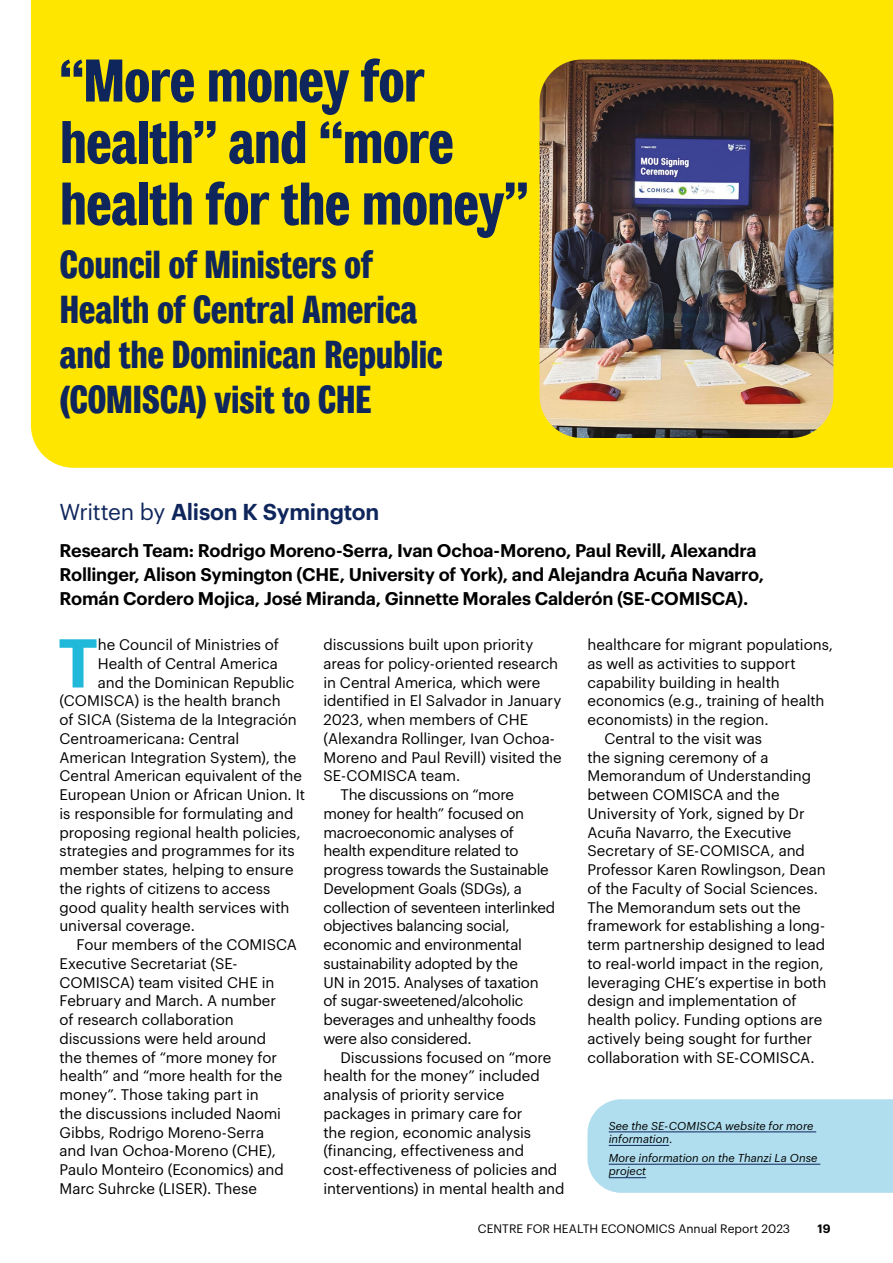
<style>
.page{position:relative;width:893px;height:1263px;background:#fff}
.page>*{position:absolute;margin:0;border:0;box-sizing:border-box;transform-origin:0 0}
.body_drop_cap{font:600 67.5px "Graphik";color:#21b9da}
.H1_feature_head{font:600 condensed 60px/61.5px "York Grot";letter-spacing:-.02em;color:#0f265c}
.H2_blue{font:600 condensed 39px/45px "York Grot";letter-spacing:-.02em;color:#0f265c}
.H3_blue__author__large_intro{font:600 22.5px "Graphik";letter-spacing:-.01em;color:#0f265c}
.intro{font:600 18px/24px "Graphik";letter-spacing:-.01em;color:#000}
.body{font:15px/18.8px "Graphik";letter-spacing:-.005em;color:#000}
.body_drop_cap-2{font:15px "Graphik";letter-spacing:-.005em;color:#000}
.t1{font:12px "Graphik";letter-spacing:.005em;color:#000}
.t2{font:600 12px "Graphik";color:#000}
.small_text{font:italic 11.25px/13.5px "Graphik";letter-spacing:.005em;color:#000}
.s1{font-weight:400}
.s2{font-style:normal}
</style>
<div class="page">
<div style="left:587px;top:1099px;width:306px;height:94px;background:#b0deee"></div>
<hr style="left:609px;top:1131px;width:207px;height:1px;background:#0f265c">
<hr style="left:609px;top:1145px;width:60px;height:1px;background:#0f265c">
<hr style="left:609px;top:1164px;width:211px;height:1px;background:#0f265c">
<hr style="left:609px;top:1177px;width:37px;height:1px;background:#0f265c">
<div style="left:31px;top:0;width:862px;height:468px;background:#ffe600"></div>
<img style="left:539px;top:60px;width:294px;height:378px">
<h1 class="H1_feature_head" style="left:60px;top:53px;width:471px">“More money for health” and “more health for the money”</h1>
<h2 class="H2_blue" style="left:60px;top:244px;width:385px">Council of Ministers of<br>Health of Central America and the Dominican Republic (COMISCA) visit to CHE</h2>
<h2 class="H3_blue__author__large_intro" style="left:60px;top:495px;width:321px"><span class="s1">Written by</span> Alison K Symington</h2>
<p class="intro" style="left:60px;top:537px;width:706px">Research Team: Rodrigo Moreno-Serra, Ivan Ochoa-Moreno, Paul Revill, Alexandra<br>Rollinger, Alison Symington (CHE, University of York), and Alejandra Acuña Navarro,<br>Román Cordero Mojica, José Miranda, Ginnette Morales Calderón (SE-COMISCA).</p>
<p class="body_drop_cap" style="left:58px;top:611px;width:42px">T</p>
<p class="body_drop_cap-2" style="left:98px;top:633px;width:183px">he Council of Ministries of</p>
<p class="body" style="left:587px;top:634px;width:247px">healthcare for migrant populations, as well as activities to support capability building in health economics (e.g., training of health economists) in the region.</p>
<p class="body" style="left:587px;top:728px;width:240px;text-indent:17px">Central to the visit was<br>the signing ceremony of a<br>Memorandum of Understanding between COMISCA and the<br>University of York, signed by Dr<br>Acuña Navarro, the Executive<br>Secretary of SE-COMISCA, and<br>Professor Karen Rowlingson, Dean of the Faculty of Social Sciences.<br>The Memorandum sets out the framework for establishing a long&shy;term partnership designed to lead to real-world impact in the region, leveraging CHE’s expertise in both design and implementation of health policy. Funding options are actively being sought for further collaboration with SE-COMISCA.</p>
<p class="body" style="left:323px;top:634px;width:240px">discussions built upon priority areas for policy-oriented research in Central America, which were identified in El Salvador in January<br>2023, when members of CHE (Alexandra Rollinger, Ivan Ochoa-<br>Moreno and Paul Revill) visited the<br>SE-COMISCA team.</p>
<p class="body" style="left:323px;top:784px;width:233px;text-indent:17px">The discussions on “more money for health” focused on macroeconomic analyses of health expenditure related to progress towards the Sustainable<br>Development Goals (SDGs), a collection of seventeen interlinked objectives balancing social, economic and environmental sustainability adopted by the<br>UN in 2015. Analyses of taxation of sugar-sweetened/alcoholic beverages and unhealthy foods were also considered.</p>
<p class="body" style="left:323px;top:1046px;width:243px;text-indent:17px">Discussions focused on “more health for the money” included analysis of priority service packages in primary care for<br>the region, economic analysis (financing, effectiveness and cost-effectiveness of policies and interventions) in mental health and</p>
<p class="body_drop_cap-2" style="left:98px;top:652px;width:181px">Health of Central America</p>
<p class="body_drop_cap-2" style="left:98px;top:671px;width:198px">and the Dominican Republic</p>
<p class="body_drop_cap-2" style="left:60px;top:689px;width:223px">(COMISCA) is the health branch</p>
<p class="body_drop_cap-2" style="left:60px;top:708px;width:239px">of SICA (Sistema de la Integración</p>
<p class="body_drop_cap-2" style="left:60px;top:727px;width:181px">Centroamericana: Central</p>
<p class="body_drop_cap-2" style="left:60px;top:746px;width:238px">American Integration System), the</p>
<p class="body_drop_cap-2" style="left:60px;top:764px;width:244px">Central American equivalent of the</p>
<p class="body_drop_cap-2" style="left:60px;top:783px;width:247px">European Union or African Union. It</p>
<p class="body_drop_cap-2" style="left:60px;top:802px;width:235px">is responsible for formulating and</p>
<p class="body_drop_cap-2" style="left:60px;top:821px;width:243px">proposing regional health policies,</p>
<p class="body_drop_cap-2" style="left:60px;top:839px;width:237px">strategies and programmes for its</p>
<p class="body_drop_cap-2" style="left:60px;top:858px;width:236px">member states, helping to ensure</p>
<p class="body_drop_cap-2" style="left:60px;top:877px;width:212px">the rights of citizens to access</p>
<p class="body_drop_cap-2" style="left:60px;top:896px;width:231px">good quality health services with</p>
<p class="body_drop_cap-2" style="left:60px;top:914px;width:137px">universal coverage.</p>
<p class="body" style="left:60px;top:934px;width:239px;text-indent:17px">Four members of the COMISCA<br>Executive Secretariat (SE-<br>COMISCA) team visited CHE in<br>February and March. A number<br>of research collaboration discussions were held around<br>the themes of “more money for health” and “more health for the money”. Those taking part in<br>the discussions included Naomi<br>Gibbs, Rodrigo Moreno-Serra<br>and Ivan Ochoa-Moreno (CHE),<br>Paulo Monteiro (Economics) and<br>Marc Suhrcke (LISER). These</p>
<p class="small_text" style="left:609px;top:1118px;width:206px">See the SE-COMISCA website for more information<span class="s2">.</span></p>
<p class="small_text" style="left:609px;top:1150px;width:210px">More information on the Thanzi La Onse project</p>
<p class="t1" style="left:478px;top:1219px;width:314px">CENTRE FOR HEALTH ECONOMICS Annual Report 2023</p>
<p class="t2" style="left:817px;top:1219px;width:15px">19</p>
</div>
